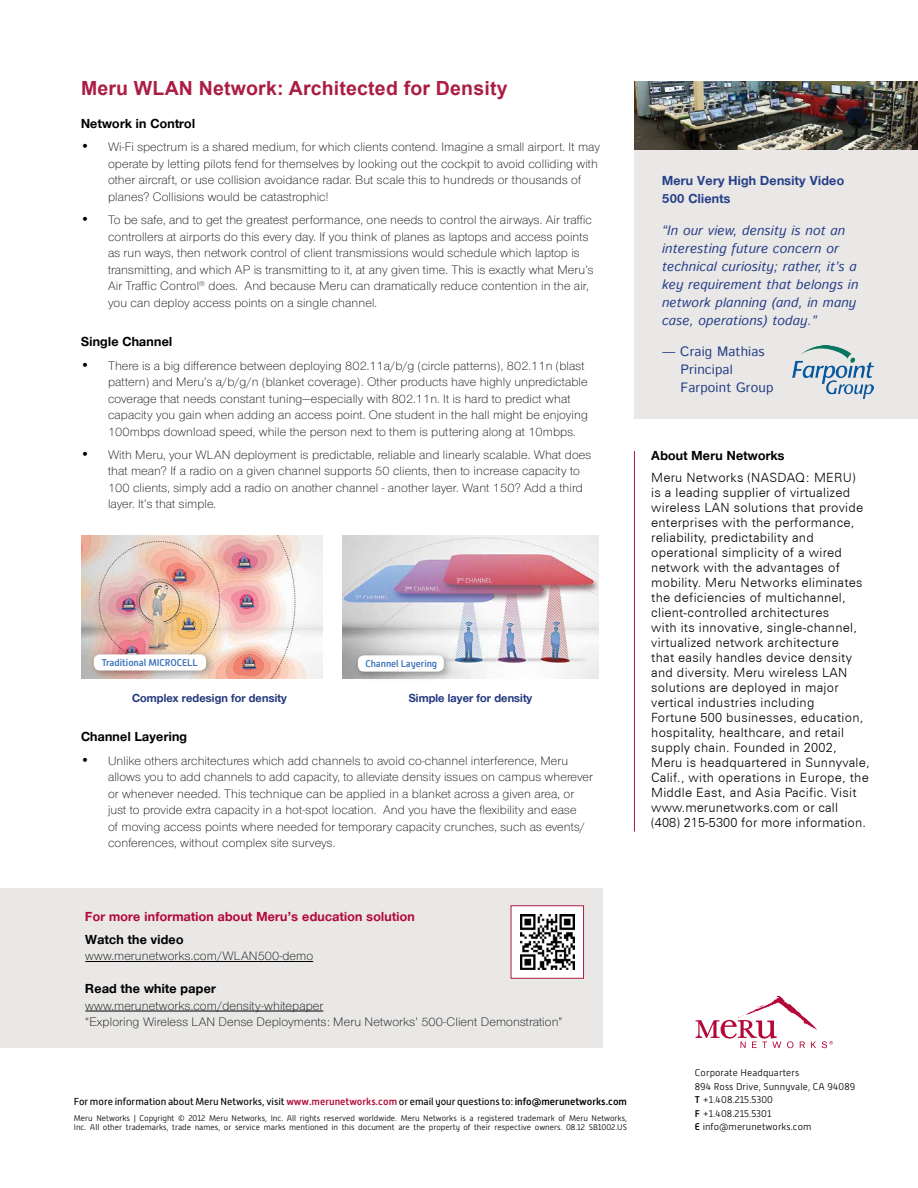
<style>
.page{position:relative;width:918px;height:1188px;background:#fff}
.page>*{position:absolute;margin:0;border:0;box-sizing:border-box;transform-origin:0 0}
.t1{font:700 19.5px "Arial";letter-spacing:.01em;color:#ab1d43}
.t2{font:italic 13.5px/18px "Istok Web";letter-spacing:.01em;color:#283f87}
.t3{font:700 13.5px "Nimbus San Nov D";letter-spacing:.025em;color:#000}
.t4{font:700 13.5px "Nimbus San Nov D";letter-spacing:.025em;color:#b30838}
.t5{font:13.5px/18px "Istok Web";letter-spacing:.01em;color:#283f87}
.t6{font:700 13.5px/18px "Nimbus San Nov D";letter-spacing:.025em;color:#283f87}
.t7{font:300 12.75px/16.5px "Nimbus San Nov";letter-spacing:.01em;color:#000}
.t8{font:300 12.75px/15px "Zurich BT";letter-spacing:.02em;color:#000}
.t9{font:700 12px "Nimbus San Nov D";letter-spacing:.01em;color:#263b7f}
.t10{font:10.2px "Alwyn New";color:#000}
.t11{font:500 9.9px "Alwyn New";letter-spacing:-.005em;color:#3b73b9}
.t12{font:300 9.75px/13.5px "Alwyn New";letter-spacing:.01em;color:#000}
.t13{font:500 9.75px "Alwyn New";letter-spacing:-.005em;color:#3b73b9}
.t14{font:300 8.25px/9.8px "Alwyn New";color:#000}
.s1{font-family:"Zurich BT";font-size:13.5px}
.s2{font-weight:500;color:#b30838}
.s3{font-weight:500}
</style>
<div class="page">
<div style="left:0;top:888px;width:603px;height:160px;background:#e9e8e7"></div>
<hr style="left:85px;top:961px;width:228px;height:1px;background:#000">
<hr style="left:85px;top:1011px;width:238px;height:1px;background:#000">
<div style="left:511px;top:906px;width:73px;height:72px;background:#fff"></div>
<svg style="left:696px;top:996px;width:137px;height:52px"></svg>
<div style="left:634px;top:81px;width:284px;height:337px;background:#e9e8e7"></div>
<img style="left:634px;top:81px;width:284px;height:68px">
<img style="left:792px;top:345px;width:81px;height:53px">
<img style="left:81px;top:536px;width:242px;height:143px">
<div style="left:88px;top:648px;width:128px;height:33px;background:#000;opacity:.35"></div>
<div style="left:94px;top:654px;width:112px;height:17px;background:#fff;border-radius:6px"></div>
<img style="left:342px;top:536px;width:257px;height:143px">
<div style="left:352px;top:649px;width:102px;height:33px;background:#000;opacity:.35"></div>
<div style="left:358px;top:655px;width:86px;height:17px;background:#fff;border-radius:6px"></div>
<img style="left:520px;top:915px;width:54px;height:54px">
<hr style="left:634px;top:451px;width:1px;height:381px;background:#ab1d43">
<h1 class="t1" style="left:81px;top:76px;width:428px">Meru WLAN Network: Architected for Density</h1>
<p class="t3" style="left:81px;top:116px;width:116px">Network in Control</p>
<p class="t7" style="left:108px;top:139px;width:493px;text-indent:-27px"><span class="s1">•</span> Wi-Fi spectrum is a shared medium, for which clients contend. Imagine a small airport. It may operate by letting pilots fend for themselves by looking out the cockpit to avoid colliding with other aircraft, or use collision avoidance radar. But scale this to hundreds or thousands of planes? Collisions would be catastrophic!</p>
<p class="t7" style="left:108px;top:212px;width:487px;text-indent:-27px"><span class="s1">•</span> To be safe, and to get the greatest performance, one needs to control the airways. Air traffic controllers at airports do this every day. If you think of planes as laptops and access points as run ways, then network control of client transmissions would schedule which laptop is transmitting, and which AP is transmitting to it, at any given time. This is exactly what Meru’s Air Traffic Control<sup>®</sup> does. And because Meru can dramatically reduce contention in the air, you can deploy access points on a single channel.</p>
<p class="t3" style="left:81px;top:334px;width:93px">Single Channel</p>
<p class="t7" style="left:108px;top:357px;width:481px;text-indent:-27px"><span class="s1">•</span> There is a big difference between deploying 802.11a/b/g (circle patterns), 802.11n (blast pattern) and Meru’s a/b/g/n (blanket coverage). Other products have highly unpredictable coverage that needs constant tuning—especially with 802.11n. It is hard to predict what capacity you gain when adding an access point. One student in the hall might be enjoying 100mbps download speed, while the person next to them is puttering along at 10mbps.</p>
<p class="t7" style="left:108px;top:447px;width:485px;text-indent:-27px"><span class="s1">•</span> With Meru, your WLAN deployment is predictable, reliable and linearly scalable. What does that mean? If a radio on a given channel supports 50 clients, then to increase capacity to 100 clients, simply add a radio on another channel - another layer. Want 150? Add a third layer. It’s that simple.</p>
<p class="t3" style="left:651px;top:448px;width:135px">About Meru Networks</p>
<p class="t6" style="left:662px;top:172px;width:184px">Meru Very High Density Video<br>500 Clients</p>
<p class="t2" style="left:662px;top:221px;width:198px">“In our view, density is not an interesting future concern or technical curiosity; rather, it’s a key requirement that belongs in network planning (and, in many case, operations) today.”</p>
<p class="t5" style="left:681px;top:343px;width:94px;text-indent:-19px">— Craig Mathias<br>Principal<br>Farpoint Group</p>
<p class="t8" style="left:651px;top:470px;width:220px">Meru Networks (NASDAQ: MERU)<br>is a leading supplier of virtualized wireless LAN solutions that provide enterprises with the performance, reliability, predictability and operational simplicity of a wired network with the advantages of mobility. Meru Networks eliminates the deficiencies of multichannel, client-controlled architectures<br>with its innovative, single-channel, virtualized network architecture<br>that easily handles device density and diversity. Meru wireless LAN solutions are deployed in major vertical industries including<br>Fortune 500 businesses, education, hospitality, healthcare, and retail supply chain. Founded in 2002, Meru is headquartered in Sunnyvale, Calif., with operations in Europe, the Middle East, and Asia Pacific. Visit www.merunetworks.com or call (408) 215-5300 for more information.</p>
<p class="t11" style="left:102px;top:657px;width:97px">Traditional MICROCELL</p>
<p class="t13" style="left:365px;top:658px;width:73px">Channel Layering</p>
<p class="t9" style="left:132px;top:691px;width:156px">Complex redesign for density</p>
<p class="t9" style="left:409px;top:691px;width:125px">Simple layer for density</p>
<p class="t3" style="left:81px;top:729px;width:108px">Channel Layering</p>
<p class="t7" style="left:108px;top:752px;width:486px;text-indent:-27px"><span class="s1">•</span> Unlike others architectures which add channels to avoid co-channel interference, Meru allows you to add channels to add capacity, to alleviate density issues on campus wherever or whenever needed. This technique can be applied in a blanket across a given area, or just to provide extra capacity in a hot-spot location. And you have the flexibility and ease<br>of moving access points where needed for temporary capacity crunches, such as events/ conferences, without complex site surveys.</p>
<p class="t4" style="left:85px;top:908px;width:331px">For more information about Meru’s education solution</p>
<p class="t3" style="left:85px;top:931px;width:100px">Watch the video</p>
<p class="t7" style="left:85px;top:948px;width:229px">www.merunetworks.com/WLAN500-demo</p>
<p class="t3" style="left:85px;top:981px;width:132px">Read the white paper</p>
<p class="t7" style="left:85px;top:997px;width:479px">www.merunetworks.com/density-whitepaper<br>“Exploring Wireless LAN Dense Deployments: Meru Networks’ 500-Client Demonstration”</p>
<p class="t10" style="left:74px;top:1096px;width:555px">For more information about Meru Networks, visit <span class="s2">www.merunetworks.com</span> or email your questions to: <span class="s3">info@merunetworks.com</span></p>
<p class="t14" style="left:74px;top:1113px;width:555px">Meru Networks | Copyright © 2012 Meru Networks, Inc. All rights reserved worldwide. Meru Networks is a registered trademark of Meru Networks,<br>Inc. All other trademarks, trade names, or service marks mentioned in this document are the property of their respective owners. 08.12 SB1002.US</p>
<p class="t12" style="left:695px;top:1066px;width:162px">Corporate Headquarters<br>894 Ross Drive, Sunnyvale, CA 94089<br><span class="s3">T</span> +1.408.215.5300<br><span class="s3">F</span> +1.408.215.5301<br><span class="s3">E</span> info@merunetworks.com</p>
</div>
